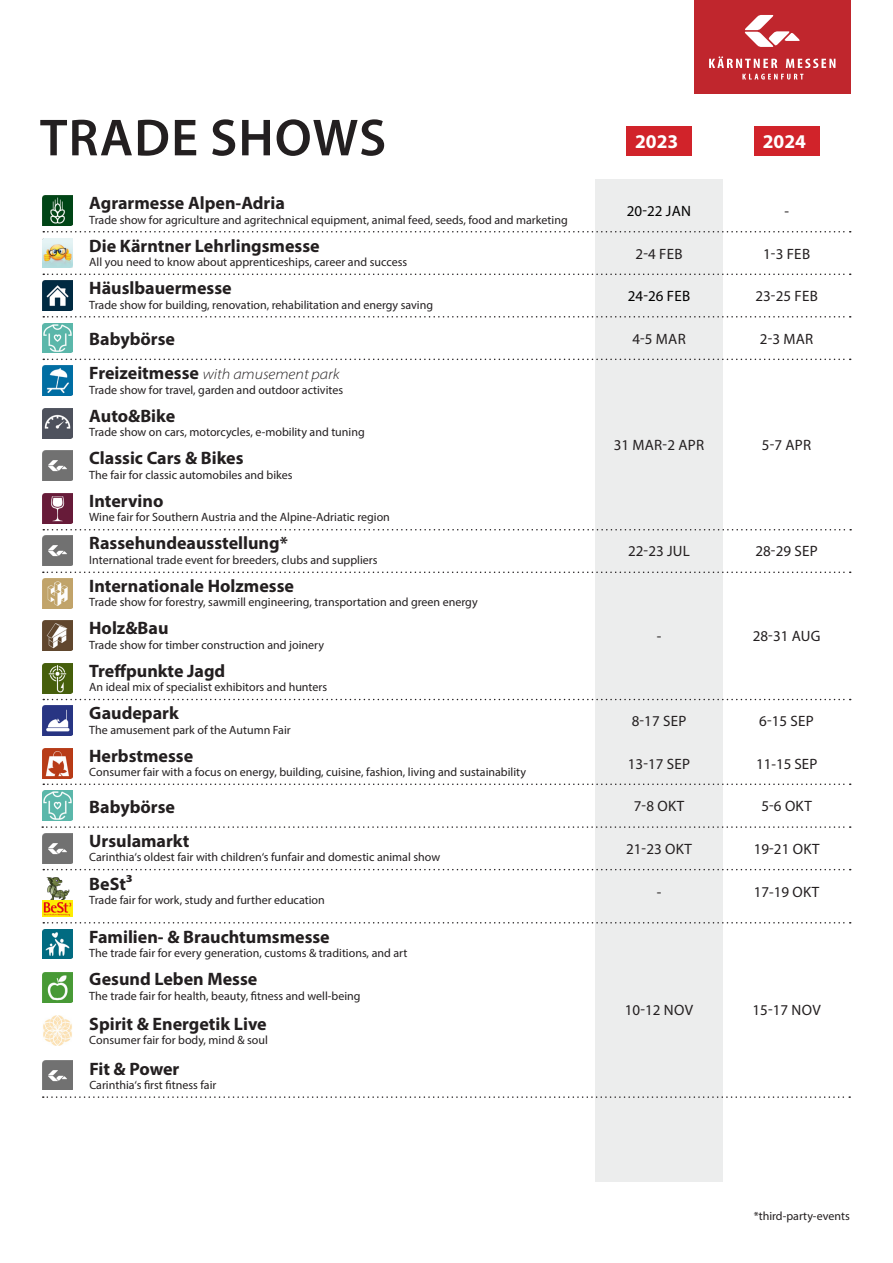
<style>
.page{position:relative;width:893px;height:1263px;background:#fff}
.page>*{position:absolute;margin:0;border:0;box-sizing:border-box;transform-origin:0 0}
.t1{font:600 52.5px "Myriad Pro";letter-spacing:.02em;color:#231f20}
.t2{font:700 19.5px "Myriad Pro";color:#fff}
.t3{font:700 18px "Myriad Pro";color:#231f20}
.t4{font:15px "Myriad Pro";letter-spacing:.02em;color:#231f20}
.t5{font:italic 300 semi-expanded 15px "Myriad Pro";color:#231f20}
.t6{font:15px "Myriad Pro";letter-spacing:.01em;color:#000}
.t7{font:12px "Myriad Pro";color:#231f20}
.s1{font-weight:700;font-style:normal;font-stretch:normal;font-size:18px}
</style>
<div class="page">
<div style="left:694px;top:0;width:156px;height:93px;background:#c0262d"></div>
<svg style="left:744px;top:15px;width:56px;height:32px"></svg>
<svg style="left:742px;top:74px;width:61px;height:6px"></svg>
<svg style="left:709px;top:56px;width:126px;height:12px"></svg>
<img style="left:43px;top:196px;width:29px;height:29px">
<img style="left:43px;top:238px;width:29px;height:30px">
<img style="left:43px;top:281px;width:29px;height:29px">
<img style="left:43px;top:493px;width:29px;height:30px">
<img style="left:43px;top:323px;width:29px;height:30px">
<img style="left:43px;top:366px;width:29px;height:29px">
<img style="left:43px;top:408px;width:29px;height:30px">
<img style="left:43px;top:536px;width:29px;height:30px">
<img style="left:43px;top:1015px;width:29px;height:30px">
<img style="left:43px;top:578px;width:29px;height:30px">
<img style="left:43px;top:621px;width:29px;height:30px">
<img style="left:43px;top:663px;width:29px;height:30px">
<img style="left:43px;top:706px;width:29px;height:30px">
<img style="left:43px;top:748px;width:29px;height:30px">
<img style="left:43px;top:791px;width:29px;height:30px">
<img style="left:43px;top:833px;width:29px;height:30px">
<img style="left:43px;top:929px;width:29px;height:30px">
<img style="left:43px;top:973px;width:29px;height:29px">
<img style="left:46px;top:877px;width:25px;height:24px">
<img style="left:43px;top:901px;width:29px;height:15px">
<div style="left:626px;top:126px;width:66px;height:29px;background:#d1232a"></div>
<div style="left:754px;top:126px;width:66px;height:29px;background:#d1232a"></div>
<div style="left:595px;top:179px;width:128px;height:1003px;background:#eceded"></div>
<svg style="left:43px;top:231px;width:808px;height:1px"></svg>
<svg style="left:43px;top:274px;width:808px;height:1px"></svg>
<svg style="left:43px;top:316px;width:808px;height:2px"></svg>
<svg style="left:43px;top:359px;width:808px;height:1px"></svg>
<svg style="left:43px;top:529px;width:808px;height:1px"></svg>
<svg style="left:43px;top:699px;width:808px;height:1px"></svg>
<svg style="left:43px;top:571px;width:808px;height:2px"></svg>
<svg style="left:43px;top:783px;width:808px;height:2px"></svg>
<svg style="left:43px;top:869px;width:808px;height:1px"></svg>
<svg style="left:42px;top:826px;width:809px;height:2px"></svg>
<svg style="left:43px;top:922px;width:808px;height:1px"></svg>
<svg style="left:43px;top:1096px;width:807px;height:2px"></svg>
<img style="left:43px;top:1060px;width:29px;height:30px">
<img style="left:43px;top:451px;width:29px;height:29px">
<p class="t1" style="left:40px;top:104px;width:348px">TRADE SHOWS</p>
<p class="t3" style="left:89px;top:191px;width:197px">Agrarmesse Alpen-Adria</p>
<p class="t7" style="left:89px;top:212px;width:480px">Trade show for agriculture and agritechnical equipment, animal feed, seeds, food and marketing</p>
<p class="t3" style="left:89px;top:234px;width:232px">Die Kärntner Lehrlingsmesse</p>
<p class="t7" style="left:89px;top:255px;width:319px">All you need to know about apprenticeships, career and success</p>
<p class="t3" style="left:89px;top:276px;width:144px">Häuslbauermesse</p>
<p class="t7" style="left:89px;top:297px;width:345px">Trade show for building, renovation, rehabilitation and energy saving</p>
<p class="t3" style="left:89px;top:327px;width:87px">Babybörse</p>
<p class="t5" style="left:89px;top:365px;width:252px"><span class="s1">Freizeitmesse</span> with amusement park</p>
<p class="t7" style="left:89px;top:382px;width:255px">Trade show for travel, garden and outdoor activites</p>
<p class="t3" style="left:89px;top:404px;width:87px">Auto&amp;Bike</p>
<p class="t7" style="left:89px;top:425px;width:277px">Trade show on cars, motorcycles, e-mobility and tuning</p>
<p class="t3" style="left:89px;top:446px;width:156px">Classic Cars &amp; Bikes</p>
<p class="t7" style="left:89px;top:467px;width:205px">The fair for classic automobiles and bikes</p>
<p class="t3" style="left:89px;top:489px;width:76px">Intervino</p>
<p class="t7" style="left:89px;top:510px;width:302px">Wine fair for Southern Austria and the Alpine-Adriatic region</p>
<p class="t3" style="left:89px;top:531px;width:200px">Rassehundeausstellung*</p>
<p class="t7" style="left:89px;top:552px;width:290px">International trade event for breeders, clubs and suppliers</p>
<p class="t3" style="left:89px;top:574px;width:206px">Internationale Holzmesse</p>
<p class="t7" style="left:89px;top:595px;width:390px">Trade show for forestry, sawmill engineering, transportation and green energy</p>
<p class="t3" style="left:89px;top:616px;width:81px">Holz&amp;Bau</p>
<p class="t7" style="left:89px;top:637px;width:236px">Trade show for timber construction and joinery</p>
<p class="t3" style="left:89px;top:659px;width:138px">Treffpunkte Jagd</p>
<p class="t7" style="left:89px;top:680px;width:239px">An ideal mix of specialist exhibitors and hunters</p>
<p class="t3" style="left:89px;top:702px;width:91px">Gaudepark</p>
<p class="t7" style="left:89px;top:722px;width:203px">The amusement park of the Autumn Fair</p>
<p class="t3" style="left:89px;top:744px;width:105px">Herbstmesse</p>
<p class="t7" style="left:89px;top:765px;width:438px">Consumer fair with a focus on energy, building, cuisine, fashion, living and sustainability</p>
<p class="t3" style="left:89px;top:795px;width:87px">Babybörse</p>
<p class="t3" style="left:89px;top:829px;width:102px">Ursulamarkt</p>
<p class="t7" style="left:89px;top:850px;width:352px">Carinthia‘s oldest fair with children‘s funfair and domestic animal show</p>
<p class="t3" style="left:89px;top:872px;width:44px">BeSt³</p>
<p class="t7" style="left:89px;top:892px;width:237px">Trade fair for work, study and further education</p>
<p class="t3" style="left:89px;top:925px;width:242px">Familien- &amp; Brauchtumsmesse</p>
<p class="t7" style="left:89px;top:946px;width:320px">The trade fair for every generation, customs &amp; traditions, and art</p>
<p class="t3" style="left:89px;top:967px;width:170px">Gesund Leben Messe</p>
<p class="t7" style="left:89px;top:988px;width:273px">The trade fair for health, beauty, fitness and well-being</p>
<p class="t3" style="left:89px;top:1012px;width:179px">Spirit &amp; Energetik Live</p>
<p class="t7" style="left:89px;top:1033px;width:180px">Consumer fair for body, mind &amp; soul</p>
<p class="t3" style="left:89px;top:1057px;width:92px">Fit &amp; Power</p>
<p class="t7" style="left:89px;top:1077px;width:129px">Carinthia‘s first fitness fair</p>
<p class="t2" style="left:635px;top:129px;width:45px">2023</p>
<p class="t2" style="left:763px;top:129px;width:45px">2024</p>
<p class="t6" style="left:627px;top:202px;width:66px">20-22 JAN</p>
<p class="t4" style="left:784px;top:202px;width:6px">-</p>
<p class="t4" style="left:763px;top:244px;width:49px">1-3 FEB</p>
<p class="t4" style="left:635px;top:244px;width:49px">2-4 FEB</p>
<p class="t6" style="left:628px;top:287px;width:64px">24-26 FEB</p>
<p class="t4" style="left:755px;top:287px;width:64px">23-25 FEB</p>
<p class="t4" style="left:632px;top:329px;width:55px">4-5 MAR</p>
<p class="t4" style="left:760px;top:329px;width:55px">2-3 MAR</p>
<p class="t4" style="left:614px;top:436px;width:92px">31 MAR-2 APR</p>
<p class="t4" style="left:762px;top:436px;width:51px">5-7 APR</p>
<p class="t4" style="left:628px;top:542px;width:63px">22-23 JUL</p>
<p class="t4" style="left:755px;top:542px;width:64px">28-29 SEP</p>
<p class="t4" style="left:657px;top:627px;width:6px">-</p>
<p class="t4" style="left:753px;top:627px;width:69px">28-31 AUG</p>
<p class="t4" style="left:632px;top:712px;width:56px">8-17 SEP</p>
<p class="t4" style="left:628px;top:755px;width:64px">13-17 SEP</p>
<p class="t4" style="left:634px;top:797px;width:52px">7-8 OKT</p>
<p class="t4" style="left:626px;top:840px;width:67px">21-23 OKT</p>
<p class="t4" style="left:657px;top:882px;width:6px">-</p>
<p class="t4" style="left:759px;top:712px;width:56px">6-15 SEP</p>
<p class="t4" style="left:756px;top:755px;width:63px">11-15 SEP</p>
<p class="t4" style="left:761px;top:797px;width:52px">5-6 OKT</p>
<p class="t4" style="left:754px;top:840px;width:67px">19-21 OKT</p>
<p class="t4" style="left:754px;top:882px;width:67px">17-19 OKT</p>
<p class="t4" style="left:625px;top:1000px;width:70px">10-12 NOV</p>
<p class="t4" style="left:752px;top:1000px;width:70px">15-17 NOV</p>
<p class="t7" style="left:754px;top:1209px;width:98px">*third-party-events</p>
</div>
